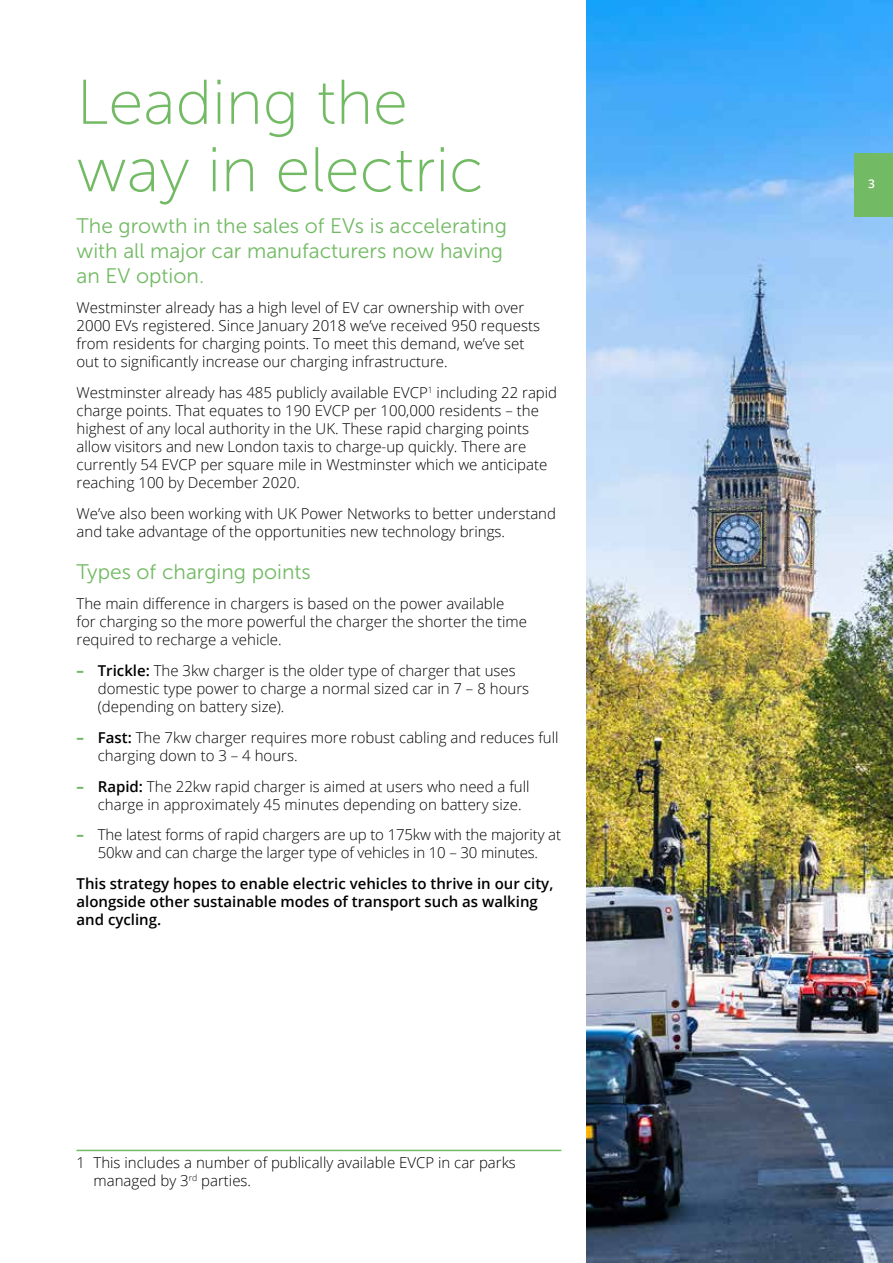
<style>
.page{position:relative;width:893px;height:1263px;background:#fff}
.page>*{position:absolute;margin:0;border:0;box-sizing:border-box;transform-origin:0 0}
.t1{font:63px/67.5px "Museo Sans 100";color:#73ba64}
.t2{font:21px/24.8px "Museo Sans 300";color:#73ba64}
.t3{font:300 15px/18px "Open Sans";color:#000}
.t4{font:600 15px/18px "Open Sans";color:#000}
.t5{font:600 12px "Open Sans";color:#fff}
.s1{font-weight:800;color:#73ba64}
.s2{font-weight:600}
</style>
<div class="page">
<hr style="left:77px;top:1150px;width:484px;height:1px;background:#73ba64">
<img style="left:587px;top:0;width:306px;height:1263px">
<div style="left:855px;top:153px;width:38px;height:64px;background:#73ba64"></div>
<h1 class="t1" style="left:77px;top:69px;width:409px">Leading the way in electric</h1>
<h2 class="t2" style="left:77px;top:214px;width:432px">The growth in the sales of EVs is accelerating with all major car manufacturers now having an EV option.</h2>
<p class="t3" style="left:77px;top:298px;width:465px">Westminster already has a high level of EV car ownership with over 2000 EVs registered. Since January 2018 we’ve received 950 requests from residents for charging points. To meet this demand, we’ve set out to significantly increase our charging infrastructure.</p>
<p class="t3" style="left:77px;top:383px;width:482px">Westminster already has 485 publicly available EVCP<sup>1</sup> including 22 rapid charge points. That equates to 190 EVCP per 100,000 residents – the highest of any local authority in the UK. These rapid charging points allow visitors and new London taxis to charge-up quickly. There are currently 54 EVCP per square mile in Westminster which we anticipate reaching 100 by December 2020.</p>
<p class="t3" style="left:77px;top:504px;width:481px">We’ve also been working with UK Power Networks to better understand and take advantage of the opportunities new technology brings.</p>
<h2 class="t2" style="left:77px;top:559px;width:236px">Types of charging points</h2>
<p class="t3" style="left:77px;top:594px;width:452px">The main difference in chargers is based on the power available for charging so the more powerful the charger the shorter the time required to recharge a vehicle.</p>
<p class="t3" style="left:98px;top:661px;width:433px;text-indent:-21px"><span class="s1">–</span> <span class="s2">Trickle:</span> The 3kw charger is the older type of charger that uses domestic type power to charge a normal sized car in 7 – 8 hours (depending on battery size).</p>
<p class="t3" style="left:98px;top:728px;width:462px;text-indent:-21px"><span class="s1">–</span> <span class="s2">Fast:</span> The 7kw charger requires more robust cabling and reduces full charging down to 3 – 4 hours.</p>
<p class="t3" style="left:98px;top:777px;width:433px;text-indent:-21px"><span class="s1">–</span> <span class="s2">Rapid:</span> The 22kw rapid charger is aimed at users who need a full charge in approximately 45 minutes depending on battery size.</p>
<p class="t3" style="left:77px;top:825px;width:486px;text-align:center"><span class="s1">–</span> The latest forms of rapid chargers are up to 175kw with the majority at<br>50kw and can charge the larger type of vehicles in 10 – 30 minutes.</p>
<p class="t4" style="left:77px;top:874px;width:478px">This strategy hopes to enable electric vehicles to thrive in our city, alongside other sustainable modes of transport such as walking and cycling.</p>
<p class="t3" style="left:94px;top:1153px;width:424px;text-indent:-17px">1 This includes a number of publically available EVCP in car parks managed by 3<sup>rd</sup> parties.</p>
<p class="t5" style="left:868px;top:175px;width:8px">3</p>
</div>
